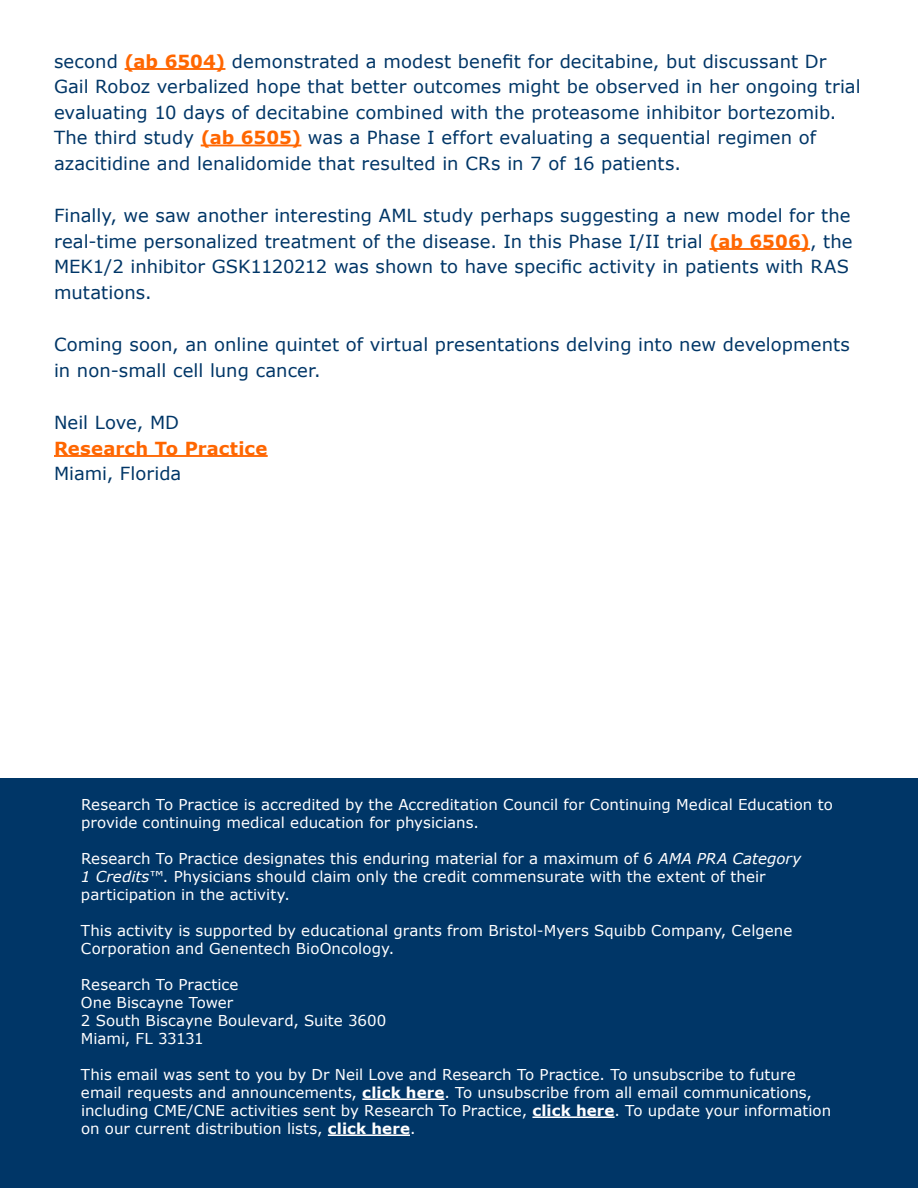
<style>
.page{position:relative;width:918px;height:1188px;background:#fff}
.page>*{position:absolute;margin:0;border:0;box-sizing:border-box;transform-origin:0 0}
.t1{font:18px/25.5px "Verdana";letter-spacing:.005em;color:#003667}
.t2{font:700 18px "Verdana";letter-spacing:.01em;color:#f60}
.t3{font:15px/18px "Verdana";letter-spacing:.005em;color:#fff}
.s1{font-weight:700;color:#f60}
.s2{font-style:italic}
.s3{font-weight:700}
</style>
<div class="page">
<hr style="left:125px;top:68px;width:100px;height:2px;background:#f60">
<hr style="left:201px;top:145px;width:100px;height:1px;background:#f60">
<hr style="left:709px;top:248px;width:101px;height:2px;background:#f60">
<hr style="left:54px;top:455px;width:214px;height:2px;background:#f60">
<div style="left:0;top:778px;width:918px;height:410px;background:#003667"></div>
<hr style="left:362px;top:1098px;width:82px;height:2px;background:#fff">
<hr style="left:532px;top:1116px;width:83px;height:2px;background:#fff">
<hr style="left:328px;top:1134px;width:82px;height:2px;background:#fff">
<p class="t1" style="left:54px;top:48px;width:808px">second <span class="s1">(ab 6504)</span> demonstrated a modest benefit for decitabine, but discussant Dr Gail Roboz verbalized hope that better outcomes might be observed in her ongoing trial evaluating 10 days of decitabine combined with the proteasome inhibitor bortezomib.<br>The third study <span class="s1">(ab 6505)</span> was a Phase I effort evaluating a sequential regimen of azacitidine and lenalidomide that resulted in CRs in 7 of 16 patients.</p>
<p class="t1" style="left:54px;top:203px;width:800px">Finally, we saw another interesting AML study perhaps suggesting a new model for the real-time personalized treatment of the disease. In this Phase I/II trial <span class="s1">(ab 6506)</span>, the MEK1/2 inhibitor GSK1120212 was shown to have specific activity in patients with RAS mutations.</p>
<p class="t1" style="left:54px;top:332px;width:797px">Coming soon, an online quintet of virtual presentations delving into new developments in non-small cell lung cancer.</p>
<p class="t1" style="left:54px;top:410px;width:127px">Neil Love, MD</p>
<p class="t2" style="left:54px;top:435px;width:215px">Research To Practice</p>
<p class="t1" style="left:54px;top:461px;width:129px">Miami, Florida</p>
<p class="t3" style="left:81px;top:796px;width:753px">Research To Practice is accredited by the Accreditation Council for Continuing Medical Education to provide continuing medical education for physicians.</p>
<p class="t3" style="left:81px;top:850px;width:722px">Research To Practice designates this enduring material for a maximum of 6 <span class="s2">AMA PRA Category<br>1 Credits™</span>. Physicians should claim only the credit commensurate with the extent of their participation in the activity.</p>
<p class="t3" style="left:81px;top:922px;width:713px">This activity is supported by educational grants from Bristol-Myers Squibb Company, Celgene<br>Corporation and Genentech BioOncology.</p>
<p class="t3" style="left:81px;top:976px;width:307px">Research To Practice<br>One Biscayne Tower<br>2 South Biscayne Boulevard, Suite 3600<br>Miami, FL 33131</p>
<p class="t3" style="left:81px;top:1066px;width:752px">This email was sent to you by Dr Neil Love and Research To Practice. To unsubscribe to future email requests and announcements, <span class="s3">click here</span>. To unsubscribe from all email communications, including CME/CNE activities sent by Research To Practice, <span class="s3">click here</span>. To update your information on our current distribution lists, <span class="s3">click here</span>.</p>
</div>
